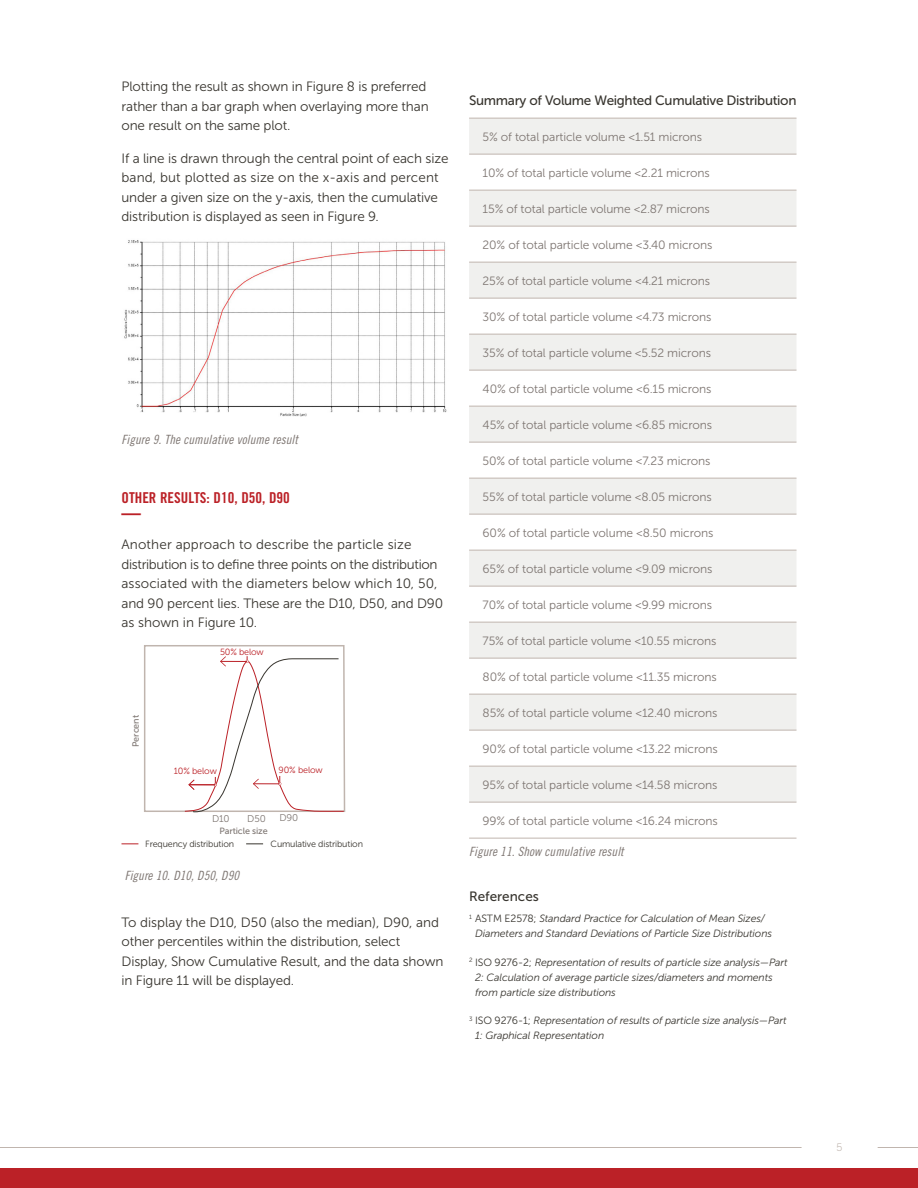
<style>
.page{position:relative;width:918px;height:1188px;background:#fff}
.page>*{position:absolute;margin:0;border:0;box-sizing:border-box;transform-origin:0 0}
.t1{font:700 expanded 20.25px "Trade Gothic LT Std";color:#bb2127;scale:.96 1}
.t2{font:15px "Trade Gothic LT Std Bd Cn 20";color:#bb2127}
.t3{font:13.5px/19.5px "Museo Sans 300";letter-spacing:-.01em;color:#38352f}
.t4{font:13.5px "Museo Sans 500";letter-spacing:-.025em;color:#38352f}
.t5{font:13.5px "Museo Sans 500";color:#38352f}
.t6{font:12.75px "Trade Gothic LT Std Cn 18 Obl";letter-spacing:.005em;color:#7e7672}
.t7{font:12px "Museo Sans 300";letter-spacing:-.01em;color:#7e7672}
.t8{font:italic 10.5px/15px "Museo Sans 300";letter-spacing:-.01em;color:#38352f}
.t9{font:300 10.5px "Trade Gothic LT Std";color:#c0b5ae}
.t10{font:9.75px "Museo Sans 300";letter-spacing:-.01em;color:#7e7672}
.t11{font:9px "Museo Sans 300";letter-spacing:-.015em;color:#38352f}
.t12{font:9px "Museo Sans 300";letter-spacing:-.015em;color:#bb2127}
.t13{font:9px "Museo Sans 500";letter-spacing:-.01em;color:#7e7672}
.s1{font-style:normal}
</style>
<div class="page">
<div style="left:0;top:1168px;width:918px;height:20px;background:#bb2127"></div>
<hr style="left:878px;top:1147px;width:40px;height:1px;background:#c0b5ae">
<hr style="left:0;top:1147px;width:802px;height:1px;background:#c0b5ae">
<svg style="left:469px;top:119px;width:327px;height:683px;fill:#f0f0ee"></svg>
<hr style="left:469px;top:154px;width:327px;height:1px;background:#c0b5ae">
<hr style="left:469px;top:190px;width:327px;height:1px;background:#c0b5ae">
<hr style="left:469px;top:226px;width:327px;height:1px;background:#c0b5ae">
<hr style="left:469px;top:262px;width:327px;height:1px;background:#c0b5ae">
<hr style="left:469px;top:298px;width:327px;height:1px;background:#c0b5ae">
<hr style="left:469px;top:334px;width:327px;height:1px;background:#c0b5ae">
<hr style="left:469px;top:370px;width:327px;height:1px;background:#c0b5ae">
<hr style="left:469px;top:406px;width:327px;height:1px;background:#c0b5ae">
<hr style="left:469px;top:442px;width:327px;height:1px;background:#c0b5ae">
<hr style="left:469px;top:478px;width:327px;height:1px;background:#c0b5ae">
<hr style="left:469px;top:514px;width:327px;height:1px;background:#c0b5ae">
<hr style="left:469px;top:550px;width:327px;height:1px;background:#c0b5ae">
<hr style="left:469px;top:586px;width:327px;height:1px;background:#c0b5ae">
<hr style="left:469px;top:622px;width:327px;height:1px;background:#c0b5ae">
<hr style="left:469px;top:658px;width:327px;height:1px;background:#c0b5ae">
<hr style="left:469px;top:694px;width:327px;height:1px;background:#c0b5ae">
<hr style="left:469px;top:730px;width:327px;height:1px;background:#c0b5ae">
<hr style="left:469px;top:766px;width:327px;height:1px;background:#c0b5ae">
<hr style="left:469px;top:802px;width:327px;height:1px;background:#c0b5ae">
<hr style="left:469px;top:838px;width:327px;height:1px;background:#c0b5ae">
<hr style="left:469px;top:118px;width:327px;height:1px;background:#c0b5ae">
<img style="left:124px;top:240px;width:323px;height:177px">
<svg style="left:122px;top:843px;width:16px;height:1px"></svg>
<svg style="left:246px;top:843px;width:17px;height:1px"></svg>
<svg style="left:144px;top:645px;width:202px;height:168px"></svg>
<p class="t3" style="left:122px;top:77px;width:309px">Plotting the result as shown in Figure 8 is preferred rather than a bar graph when overlaying more than one result on the same plot.</p>
<p class="t3" style="left:122px;top:148px;width:329px">If a line is drawn through the central point of each size band, but plotted as size on the x-axis and percent under a given size on the y-axis, then the cumulative distribution is displayed as seen in Figure 9.</p>
<p class="t6" style="left:122px;top:432px;width:178px">Figure 9. The cumulative volume result</p>
<p class="t2" style="left:122px;top:489px;width:170px">OTHER RESULTS: D10, D50, D90</p>
<h1 class="t1" style="left:122px;top:499px;width:22px">—</h1>
<p class="t3" style="left:122px;top:535px;width:323px">Another approach to describe the particle size distribution is to define three points on the distribution associated with the diameters below which 10, 50, and 90 percent lies. These are the D10, D50, and D90 as shown in Figure 10.</p>
<p class="t13" style="left:131px;top:747px;width:33px;rotate:-90deg">Percent</p>
<p class="t12" style="left:220px;top:647px;width:45px">50% below</p>
<p class="t12" style="left:174px;top:766px;width:45px">10% below</p>
<p class="t12" style="left:279px;top:765px;width:46px">90% below</p>
<p class="t10" style="left:212px;top:814px;width:19px">D10</p>
<p class="t10" style="left:247px;top:814px;width:20px">D50</p>
<p class="t10" style="left:280px;top:812px;width:20px">D90</p>
<p class="t13" style="left:219px;top:826px;width:50px">Particle size</p>
<p class="t11" style="left:145px;top:839px;width:91px">Frequency distribution</p>
<p class="t11" style="left:271px;top:839px;width:94px">Cumulative distribution</p>
<p class="t6" style="left:125px;top:868px;width:116px">Figure 10. D10, D50, D90</p>
<p class="t3" style="left:122px;top:912px;width:323px">To display the D10, D50 (also the median), D90, and other percentiles within the distribution, select Display, Show Cumulative Result, and the data shown in Figure 11 will be displayed.</p>
<p class="t4" style="left:469px;top:93px;width:329px">Summary of Volume Weighted Cumulative Distribution</p>
<p class="t7" style="left:483px;top:130px;width:221px">5% of total particle volume &lt;1.51 microns</p>
<p class="t7" style="left:483px;top:166px;width:229px">10% of total particle volume &lt;2.21 microns</p>
<p class="t7" style="left:483px;top:202px;width:229px">15% of total particle volume &lt;2.87 microns</p>
<p class="t7" style="left:483px;top:238px;width:231px">20% of total particle volume &lt;3.40 microns</p>
<p class="t7" style="left:483px;top:274px;width:229px">25% of total particle volume &lt;4.21 microns</p>
<p class="t7" style="left:483px;top:310px;width:230px">30% of total particle volume &lt;4.73 microns</p>
<p class="t7" style="left:483px;top:346px;width:230px">35% of total particle volume &lt;5.52 microns</p>
<p class="t7" style="left:483px;top:382px;width:230px">40% of total particle volume &lt;6.15 microns</p>
<p class="t7" style="left:483px;top:418px;width:231px">45% of total particle volume &lt;6.85 microns</p>
<p class="t7" style="left:483px;top:454px;width:229px">50% of total particle volume &lt;7.23 microns</p>
<p class="t7" style="left:483px;top:490px;width:231px">55% of total particle volume &lt;8.05 microns</p>
<p class="t7" style="left:483px;top:526px;width:232px">60% of total particle volume &lt;8.50 microns</p>
<p class="t7" style="left:483px;top:562px;width:231px">65% of total particle volume &lt;9.09 microns</p>
<p class="t7" style="left:483px;top:598px;width:231px">70% of total particle volume &lt;9.99 microns</p>
<p class="t7" style="left:483px;top:634px;width:235px">75% of total particle volume &lt;10.55 microns</p>
<p class="t7" style="left:483px;top:670px;width:236px">80% of total particle volume &lt;11.35 microns</p>
<p class="t7" style="left:483px;top:706px;width:237px">85% of total particle volume &lt;12.40 microns</p>
<p class="t7" style="left:483px;top:742px;width:237px">90% of total particle volume &lt;13.22 microns</p>
<p class="t7" style="left:483px;top:778px;width:236px">95% of total particle volume &lt;14.58 microns</p>
<p class="t7" style="left:483px;top:814px;width:237px">99% of total particle volume &lt;16.24 microns</p>
<p class="t6" style="left:469px;top:844px;width:156px">Figure 11. Show cumulative result</p>
<p class="t5" style="left:469px;top:888px;width:71px">References</p>
<p class="t8" style="left:475px;top:911px;width:299px;text-indent:-6px"><sup>1</sup> <span class="s1">ASTM E2578;</span> Standard Practice for Calculation of Mean Sizes/<br>Diameters and Standard Deviations of Particle Size Distributions</p>
<p class="t8" style="left:475px;top:955px;width:314px;text-indent:-6px"><sup>2</sup> <span class="s1">ISO 9276-2;</span> Representation of results of particle size analysis—Part<br>2: Calculation of average particle sizes/diameters and moments from particle size distributions</p>
<p class="t8" style="left:475px;top:1013px;width:313px;text-indent:-6px"><sup>3</sup> <span class="s1">ISO 9276-1;</span> Representation of results of particle size analysis—Part<br>1: Graphical Representation</p>
<p class="t9" style="left:837px;top:1141px;width:7px">5</p>
</div>
